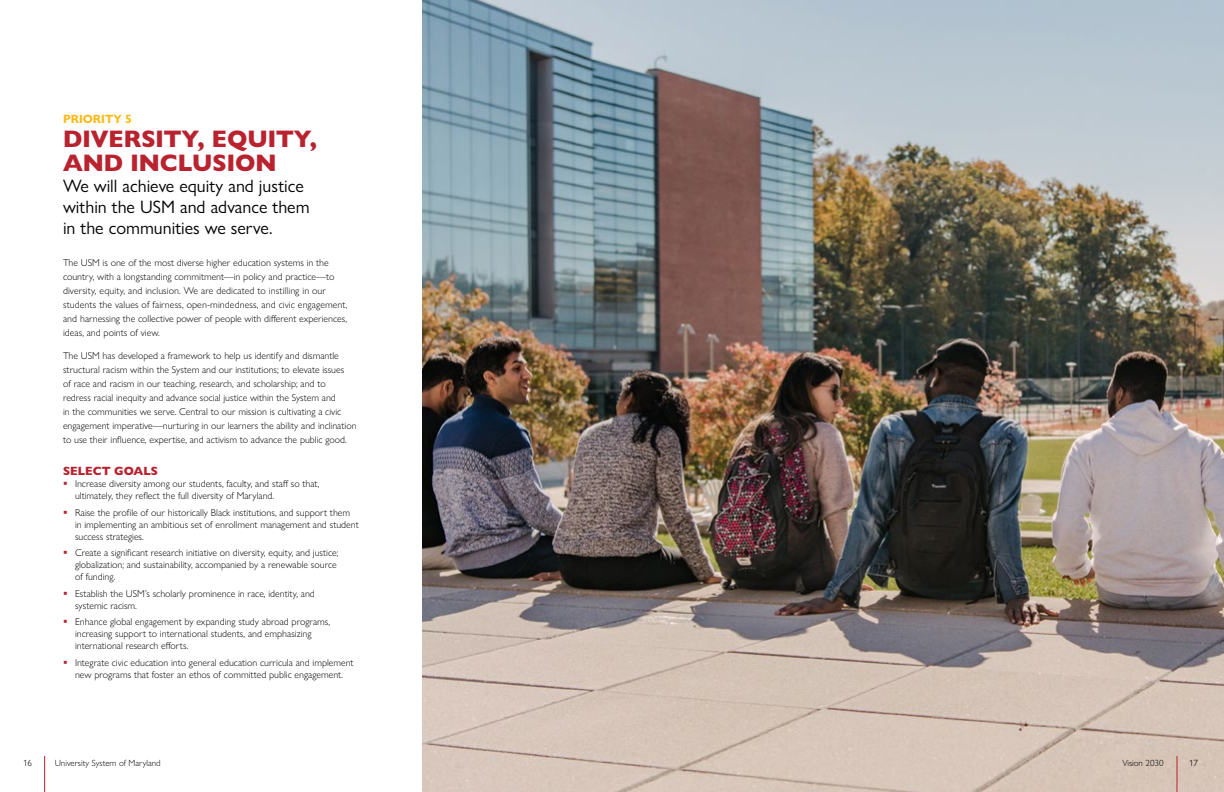
<style>
.page{position:relative;width:1224px;height:792px;background:#fff}
.page>*{position:absolute;margin:0;border:0;box-sizing:border-box;transform-origin:0 0}
.t1{font:800 24px/24px "Gill Sans Nova";color:#b8232f}
.H2_priority{font:18px/21px "Gill Sans Nova";color:#000}
.t2{font:800 12px "Gill Sans Nova";color:#b8232f}
.priority{font:700 12px "Gill Sans Nova";color:#fdb913}
.t3{font:300 10px/14px "Gill Sans Nova";color:#000}
.t4{font:300 9px "Gill Sans Nova";color:#000}
</style>
<div class="page">
<img style="left:423px;top:0;width:801px;height:792px">
<hr style="left:44px;top:756px;width:1px;height:36px;background:#b8232f">
<hr style="left:1176px;top:756px;width:1px;height:36px;background:#b8232f">
<p class="priority" style="left:63px;top:112px;width:71px">PRIORITY 5</p>
<h1 class="t1" style="left:63px;top:127px;width:256px">DIVERSITY, EQUITY,<br>AND INCLUSION</h1>
<h2 class="H2_priority" style="left:63px;top:175px;width:248px">We will achieve equity and justice within the USM and advance them in the communities we serve.</h2>
<p class="t3" style="left:63px;top:256px;width:286px">The USM is one of the most diverse higher education systems in the country, with a longstanding commitment—in policy and practice—to diversity, equity, and inclusion. We are dedicated to instilling in our students the values of fairness, open-mindedness, and civic engagement, and harnessing the collective power of people with different experiences, ideas, and points of view.</p>
<p class="t3" style="left:63px;top:349px;width:295px">The USM has developed a framework to help us identify and dismantle structural racism within the System and our institutions; to elevate issues<br>of race and racism in our teaching, research, and scholarship; and to<br>redress racial inequity and advance social justice within the System and<br>in the communities we serve. Central to our mission is cultivating a civic engagement imperative—nurturing in our learners the ability and inclination to use their influence, expertise, and activism to advance the public good.</p>
<h2 class="t2" style="left:63px;top:464px;width:96px">SELECT GOALS</h2>
<p class="t3" style="left:75px;top:478px;width:246px;line-height:12px">Increase diversity among our students, faculty, and staff so that, ultimately, they reflect the full diversity of Maryland.</p>
<p class="t3" style="left:75px;top:506px;width:285px;line-height:12px">Raise the profile of our historically Black institutions, and support them in implementing an ambitious set of enrollment management and student success strategies.</p>
<p class="t3" style="left:75px;top:547px;width:265px;line-height:12px">Create a significant research initiative on diversity, equity, and justice; globalization; and sustainability, accompanied by a renewable source of funding.</p>
<p class="t3" style="left:75px;top:587px;width:241px;line-height:12px">Establish the USM’s scholarly prominence in race, identity, and systemic racism.</p>
<p class="t3" style="left:75px;top:616px;width:257px;line-height:12px">Enhance global engagement by expanding study abroad programs, increasing support to international students, and emphasizing international research efforts.</p>
<p class="t3" style="left:75px;top:656px;width:280px;line-height:12px">Integrate civic education into general education curricula and implement new programs that foster an ethos of committed public engagement.</p>
<p class="t4" style="left:23px;top:758px;width:10px">16</p>
<p class="t4" style="left:55px;top:758px;width:108px">University System of Maryland</p>
<p class="t4" style="left:1122px;top:758px;width:43px">Vision 2030</p>
<p class="t4" style="left:1189px;top:758px;width:10px">17</p>
</div>
